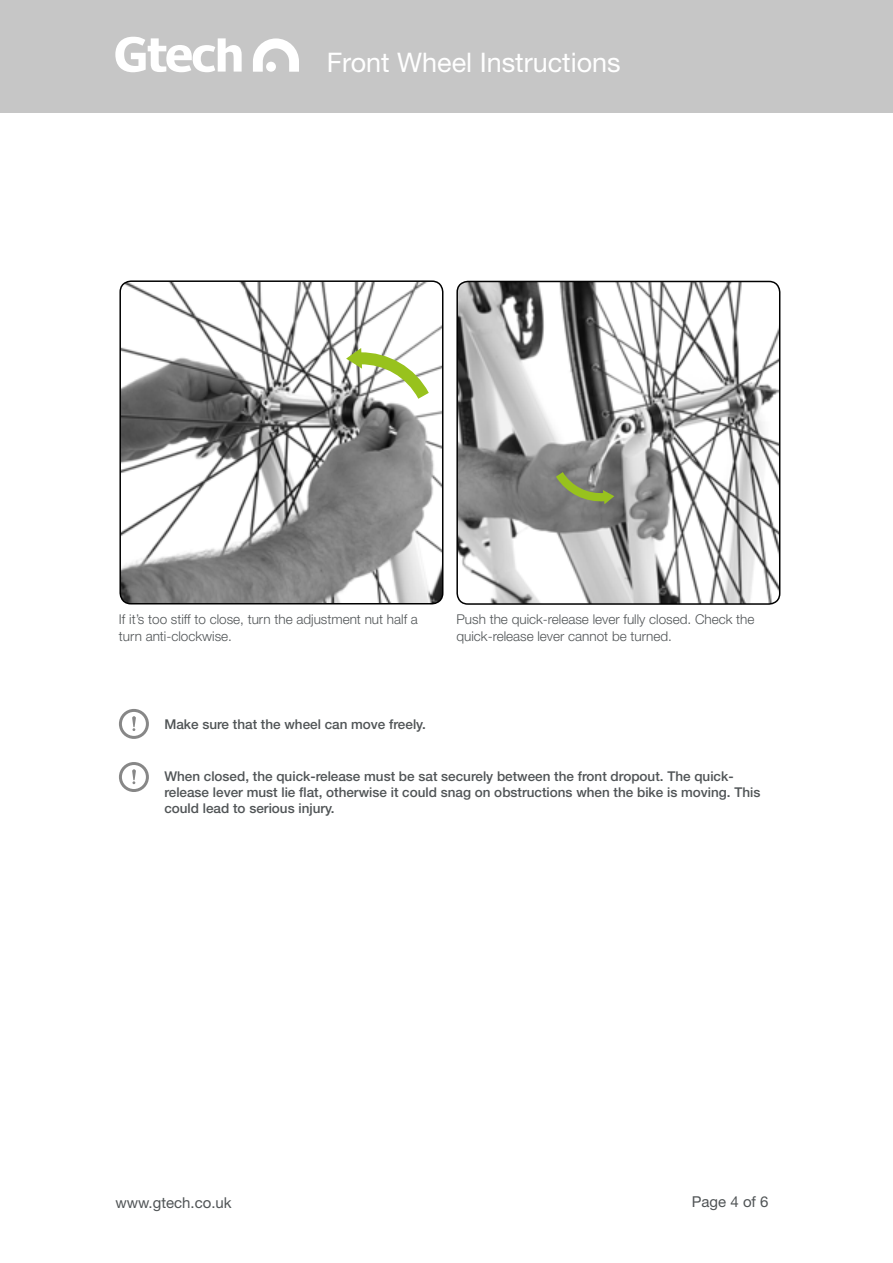
<style>
.page{position:relative;width:893px;height:1263px;background:#fff}
.page>*{position:absolute;margin:0;border:0;box-sizing:border-box;transform-origin:0 0}
.t1{font:27px "Helvetica Neue LT Std";color:#fff}
.t2{font:15px "Helvetica Neue LT Std";color:#505456}
.t3{font:500 13.5px/16.2px "Helvetica Neue LT Std";color:#505456}
.t4{font:300 13.5px/16.2px "Helvetica Neue LT Std";color:#505456}
</style>
<div class="page">
<div style="left:0;top:0;width:893px;height:113px;background:#c6c6c6"></div>
<svg style="left:115px;top:37px;width:127px;height:35px"></svg>
<svg style="left:253px;top:38px;width:46px;height:34px"></svg>
<img style="left:458px;top:281px;width:322px;height:322px">
<div style="left:456px;top:281px;width:324px;height:324px;border:2px solid #000;border-radius:11px"></div>
<svg style="left:548px;top:463px;width:66px;height:42px;background:#81896b"></svg>
<svg style="left:132px;top:716px;width:4px;height:15px"></svg>
<div style="left:119px;top:709px;width:30px;height:30px;border:3px solid #878787;border-radius:50%"></div>
<svg style="left:132px;top:769px;width:4px;height:15px"></svg>
<div style="left:119px;top:762px;width:30px;height:30px;border:3px solid #878787;border-radius:50%"></div>
<img style="left:121px;top:282px;width:322px;height:322px">
<div style="left:119px;top:280px;width:324px;height:324px;border:2px solid #000;border-radius:11px"></div>
<svg style="left:346px;top:346px;width:94px;height:66px"></svg>
<h1 class="t1" style="left:327px;top:46px;width:296px">Front Wheel Instructions</h1>
<p class="t4" style="left:119px;top:611px;width:301px">If it’s too stiff to close, turn the adjustment nut half a turn anti-clockwise.</p>
<p class="t4" style="left:456px;top:611px;width:300px">Push the quick-release lever fully closed. Check the quick-release lever cannot be turned.</p>
<p class="t3" style="left:164px;top:716px;width:263px">Make sure that the wheel can move freely.</p>
<p class="t3" style="left:164px;top:768px;width:598px">When closed, the quick-release must be sat securely between the front dropout. The quick&shy;release lever must lie flat, otherwise it could snag on obstructions when the bike is moving. This could lead to serious injury.</p>
<p class="t2" style="left:115px;top:1194px;width:118px">www.gtech.co.uk</p>
<p class="t2" style="left:692px;top:1193px;width:78px">Page 4 of 6</p>
</div>
